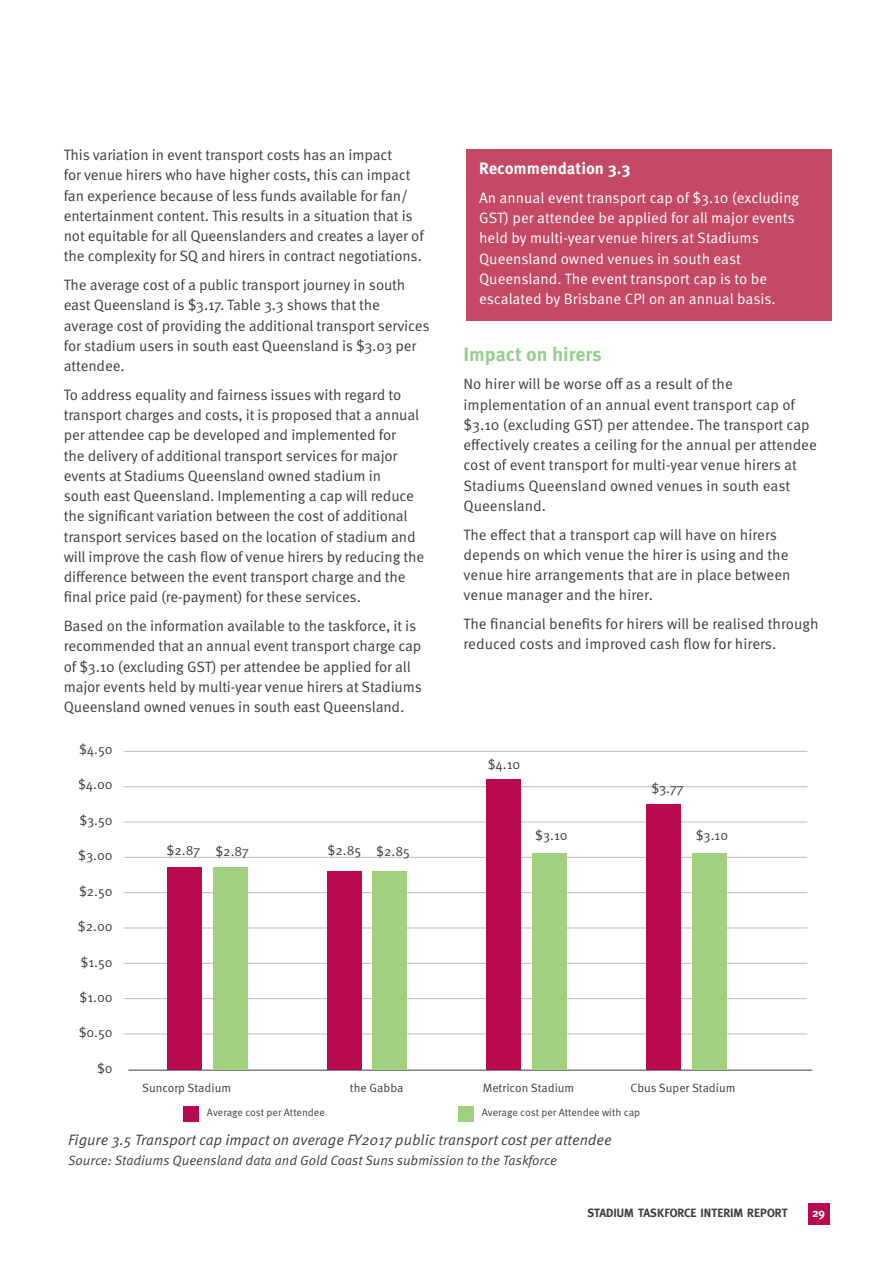
<style>
.page{position:relative;width:893px;height:1263px;background:#fff}
.page>*{position:absolute;margin:0;border:0;box-sizing:border-box;transform-origin:0 0}
.t1{font:700 19.5px "Meta Pro";color:#96ce8d}
.t2{font:700 16.5px "Meta Pro";color:#fff}
.t3{font:15px/20.2px "Meta Pro";letter-spacing:-.01em;color:#3e3e3f}
.t4{font:15px/20.2px "Meta Pro";color:#fff}
.t5{font:italic 15px "Meta Pro";color:#3e3e3f}
.t6{font:13.5px "Meta Pro";color:#3e3e3f}
.t7{font:italic 13.5px "Meta Pro";color:#3e3e3f}
.t8{font:12px "Meta Pro";color:#3e3e3f}
.t9{font:700 12px "Meta";color:#3e3e3f}
.t10{font:700 12px "Meta";color:#fff}
.t11{font:10.5px "Meta Pro";color:#3e3e3f}
</style>
<div class="page">
<div style="left:466px;top:149px;width:366px;height:171px;background:#c44965"></div>
<hr style="left:128px;top:1070px;width:684px;height:1px;background:#3e3e3f">
<div style="left:183px;top:1106px;width:16px;height:15px;background:#b80a4d"></div>
<div style="left:458px;top:1106px;width:15px;height:15px;background:#a0d080"></div>
<hr style="left:124px;top:822px;width:683px;height:1px;background:#bcbdc0">
<hr style="left:124px;top:857px;width:683px;height:1px;background:#bcbdc0">
<hr style="left:124px;top:892px;width:683px;height:1px;background:#bcbdc0">
<hr style="left:124px;top:928px;width:683px;height:1px;background:#bcbdc0">
<hr style="left:124px;top:963px;width:683px;height:1px;background:#bcbdc0">
<hr style="left:124px;top:998px;width:683px;height:1px;background:#bcbdc0">
<hr style="left:124px;top:1034px;width:683px;height:1px;background:#bcbdc0">
<hr style="left:124px;top:786px;width:683px;height:1px;background:#bcbdc0">
<hr style="left:124px;top:751px;width:683px;height:1px;background:#bcbdc0">
<div style="left:327px;top:871px;width:34px;height:199px;background:#b80a4d"></div>
<div style="left:373px;top:871px;width:34px;height:199px;background:#a0d080"></div>
<div style="left:487px;top:779px;width:34px;height:291px;background:#b80a4d"></div>
<div style="left:532px;top:853px;width:34px;height:217px;background:#a0d080"></div>
<div style="left:646px;top:805px;width:34px;height:265px;background:#b80a4d"></div>
<div style="left:692px;top:853px;width:34px;height:217px;background:#a0d080"></div>
<div style="left:168px;top:867px;width:34px;height:203px;background:#b80a4d"></div>
<div style="left:213px;top:867px;width:34px;height:203px;background:#a0d080"></div>
<div style="left:808px;top:1203px;width:21px;height:22px;background:#b80a4d"></div>
<p class="t3" style="left:64px;top:145px;width:362px">This variation in event transport costs has an impact<br>for venue hirers who have higher costs, this can impact fan experience because of less funds available for fan/ entertainment content. This results in a situation that is not equitable for all Queenslanders and creates a layer of the complexity for SQ and hirers in contract negotiations.</p>
<p class="t3" style="left:64px;top:275px;width:367px">The average cost of a public transport journey in south east Queensland is $3.17. Table 3.3 shows that the average cost of providing the additional transport services for stadium users in south east Queensland is $3.03 per attendee.</p>
<p class="t3" style="left:64px;top:385px;width:362px">To address equality and fairness issues with regard to transport charges and costs, it is proposed that a annual per attendee cap be developed and implemented for<br>the delivery of additional transport services for major events at Stadiums Queensland owned stadium in<br>south east Queensland. Implementing a cap will reduce the significant variation between the cost of additional transport services based on the location of stadium and will improve the cash flow of venue hirers by reducing the difference between the event transport charge and the final price paid (re-payment) for these services.</p>
<p class="t3" style="left:64px;top:616px;width:360px">Based on the information available to the taskforce, it is recommended that an annual event transport charge cap of $3.10 (excluding GST) per attendee be applied for all major events held by multi-year venue hirers at Stadiums Queensland owned venues in south east Queensland.</p>
<p class="t6" style="left:79px;top:740px;width:35px">$4.50</p>
<p class="t6" style="left:78px;top:776px;width:36px">$4.00</p>
<p class="t6" style="left:79px;top:811px;width:35px">$3.50</p>
<p class="t6" style="left:78px;top:847px;width:36px">$3.00</p>
<p class="t6" style="left:79px;top:882px;width:35px">$2.50</p>
<p class="t6" style="left:78px;top:918px;width:36px">$2.00</p>
<p class="t6" style="left:81px;top:953px;width:34px">$1.50</p>
<p class="t6" style="left:80px;top:989px;width:35px">$1.00</p>
<p class="t6" style="left:79px;top:1024px;width:35px">$0.50</p>
<p class="t6" style="left:97px;top:1060px;width:17px">$0</p>
<p class="t6" style="left:167px;top:842px;width:84px">$2.87 $2.87</p>
<p class="t6" style="left:328px;top:842px;width:84px">$2.85 $2.85</p>
<p class="t2" style="left:479px;top:158px;width:153px">Recommendation 3.3</p>
<p class="t4" style="left:479px;top:188px;width:322px">An annual event transport cap of $3.10 (excluding GST) per attendee be applied for all major events held by multi-year venue hirers at Stadiums Queensland owned venues in south east Queensland. The event transport cap is to be escalated by Brisbane CPI on an annual basis.</p>
<h1 class="t1" style="left:463px;top:341px;width:140px">Impact on hirers</h1>
<p class="t3" style="left:463px;top:374px;width:355px">No hirer will be worse off as a result of the implementation of an annual event transport cap of $3.10 (excluding GST) per attendee. The transport cap effectively creates a ceiling for the annual per attendee cost of event transport for multi-year venue hirers at Stadiums Queensland owned venues in south east Queensland.</p>
<p class="t3" style="left:463px;top:525px;width:328px">The effect that a transport cap will have on hirers depends on which venue the hirer is using and the venue hire arrangements that are in place between venue manager and the hirer.</p>
<p class="t3" style="left:463px;top:614px;width:357px">The financial benefits for hirers will be realised through reduced costs and improved cash flow for hirers.</p>
<p class="t6" style="left:488px;top:756px;width:34px">$4.10</p>
<p class="t6" style="left:535px;top:827px;width:34px">$3.10</p>
<p class="t6" style="left:651px;top:780px;width:34px">$3.77</p>
<p class="t6" style="left:696px;top:827px;width:34px">$3.10</p>
<p class="t8" style="left:142px;top:1080px;width:90px">Suncorp Stadium</p>
<p class="t8" style="left:350px;top:1080px;width:55px">the Gabba</p>
<p class="t8" style="left:483px;top:1080px;width:93px">Metricon Stadium</p>
<p class="t8" style="left:631px;top:1080px;width:106px">Cbus Super Stadium</p>
<p class="t11" style="left:207px;top:1105px;width:119px">Average cost per Attendee</p>
<p class="t11" style="left:482px;top:1105px;width:160px">Average cost per Attendee with cap</p>
<p class="t5" style="left:68px;top:1130px;width:545px">Figure 3.5 Transport cap impact on average FY2017 public transport cost per attendee</p>
<p class="t7" style="left:68px;top:1152px;width:490px">Source: Stadiums Queensland data and Gold Coast Suns submission to the Taskforce</p>
<p class="t9" style="left:587px;top:1206px;width:202px">STADIUM TASKFORCE INTERIM REPORT</p>
<p class="t10" style="left:812px;top:1206px;width:14px">29</p>
</div>
